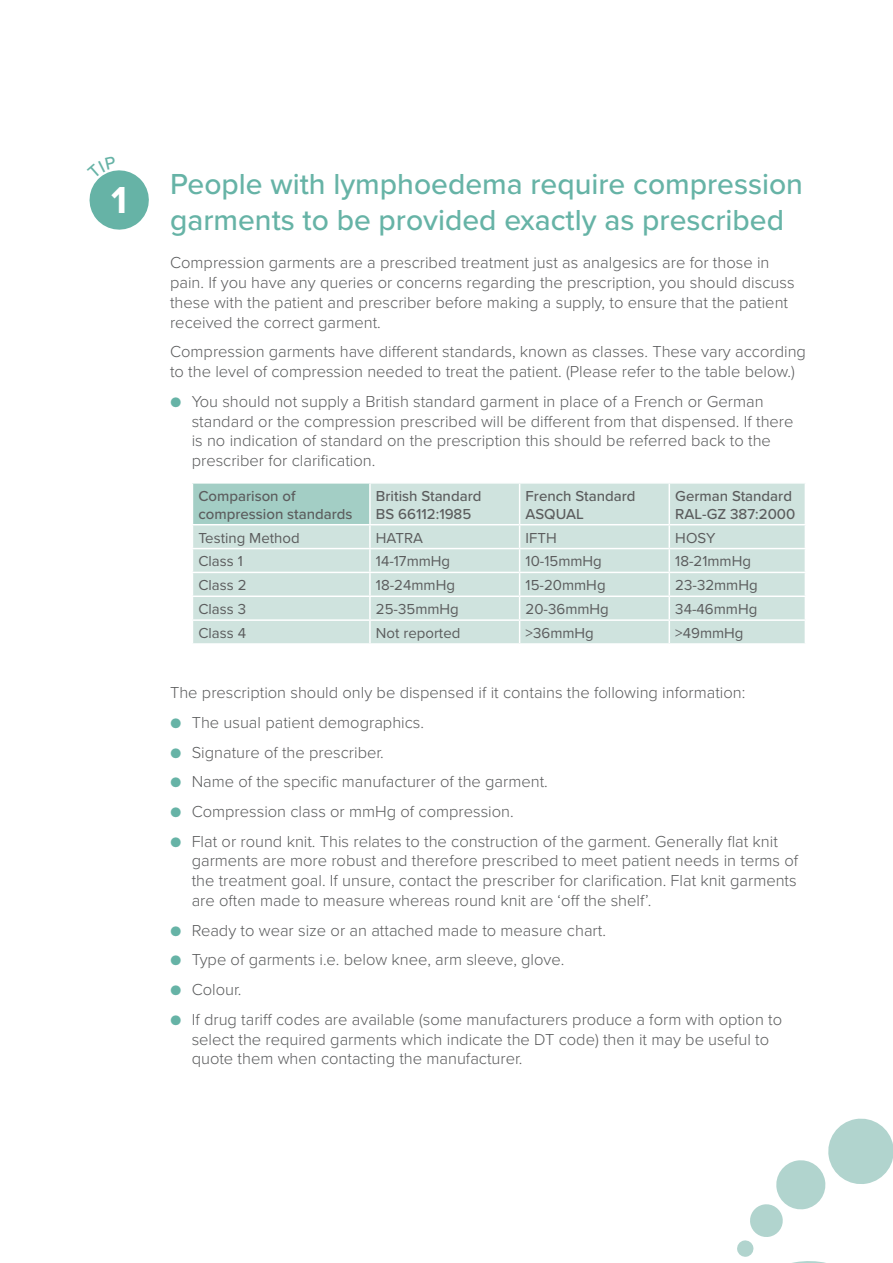
<style>
.page{position:relative;width:893px;height:1263px;background:#fff}
.page>*{position:absolute;margin:0;border:0;box-sizing:border-box;transform-origin:0 0}
.body{font:700 39px "Proxima Nova";color:#fff}
.heading_1{font:500 30px/36px "Proxima Nova";color:#66b3a6}
.body-2{font:300 16.5px/19.8px "Proxima Nova";color:#5b5c5d}
.t1{font:15px "Proxima Nova";color:#5b5c5d}
.t2{font:500 15px/18px "Proxima Nova";color:#5b5c5d}
.s1{color:#66b3a6}
</style>
<div class="page">
<svg style="left:193px;top:484px;width:612px;height:159px;background:#cce1dc"></svg>
<hr style="left:369px;top:484px;width:2px;height:40px;background:#fff">
<hr style="left:519px;top:484px;width:1px;height:40px;background:#fff">
<hr style="left:669px;top:484px;width:1px;height:40px;background:#fff">
<hr style="left:192px;top:524px;width:178px;height:1px;background:#fff">
<hr style="left:370px;top:524px;width:150px;height:1px;background:#fff">
<hr style="left:369px;top:525px;width:2px;height:23px;background:#fff">
<hr style="left:520px;top:524px;width:149px;height:1px;background:#fff">
<hr style="left:669px;top:524px;width:137px;height:1px;background:#fff">
<hr style="left:192px;top:548px;width:178px;height:1px;background:#fff">
<hr style="left:370px;top:548px;width:150px;height:1px;background:#fff">
<hr style="left:369px;top:549px;width:2px;height:23px;background:#fff">
<hr style="left:520px;top:548px;width:149px;height:1px;background:#fff">
<hr style="left:669px;top:548px;width:137px;height:1px;background:#fff">
<hr style="left:192px;top:572px;width:178px;height:1px;background:#fff">
<hr style="left:370px;top:572px;width:150px;height:1px;background:#fff">
<hr style="left:369px;top:573px;width:2px;height:22px;background:#fff">
<hr style="left:520px;top:572px;width:149px;height:1px;background:#fff">
<hr style="left:669px;top:572px;width:137px;height:1px;background:#fff">
<hr style="left:192px;top:595px;width:178px;height:2px;background:#fff">
<hr style="left:370px;top:595px;width:150px;height:2px;background:#fff">
<hr style="left:369px;top:597px;width:2px;height:22px;background:#fff">
<hr style="left:520px;top:595px;width:149px;height:2px;background:#fff">
<hr style="left:669px;top:595px;width:137px;height:2px;background:#fff">
<hr style="left:192px;top:619px;width:178px;height:2px;background:#fff">
<hr style="left:370px;top:619px;width:150px;height:2px;background:#fff">
<hr style="left:369px;top:621px;width:2px;height:22px;background:#fff">
<hr style="left:520px;top:619px;width:149px;height:2px;background:#fff">
<svg style="left:519px;top:525px;width:1px;height:118px"></svg>
<hr style="left:669px;top:619px;width:137px;height:2px;background:#fff">
<svg style="left:669px;top:525px;width:1px;height:118px"></svg>
<svg style="left:737px;top:1118px;width:156px;height:145px"></svg>
<svg style="left:89px;top:170px;width:60px;height:60px"></svg>
<p class="body" style="left:111px;top:177px;width:18px">1</p>
<p class="heading_1" style="left:170px;top:166px;width:634px">People with lymphoedema require compression garments to be provided exactly as prescribed</p>
<p class="body-2" style="left:170px;top:253px;width:626px">Compression garments are a prescribed treatment just as analgesics are for those in pain. If you have any queries or concerns regarding the prescription, you should discuss these with the patient and prescriber before making a supply, to ensure that the patient received the correct garment.</p>
<p class="body-2" style="left:170px;top:342px;width:637px">Compression garments have different standards, known as classes. These vary according to the level of compression needed to treat the patient. (Please refer to the table below.)</p>
<p class="body-2" style="left:192px;top:392px;width:603px;text-indent:-22px"><span class="s1">●</span> You should not supply a British standard garment in place of a French or German standard or the compression prescribed will be different from that dispensed. If there is no indication of standard on the prescription this should be referred back to the prescriber for clarification.</p>
<p class="t2" style="left:198px;top:487px;width:156px">Comparison of compression standards</p>
<p class="t2" style="left:376px;top:487px;width:107px">British Standard<br>BS 66112:1985</p>
<p class="t2" style="left:526px;top:487px;width:111px">French Standard<br>ASQUAL</p>
<p class="t2" style="left:675px;top:487px;width:122px">German Standard<br>RAL-GZ 387:2000</p>
<p class="t1" style="left:198px;top:529px;width:103px">Testing Method</p>
<p class="t1" style="left:376px;top:529px;width:49px">HATRA</p>
<p class="t1" style="left:526px;top:529px;width:33px">IFTH</p>
<p class="t1" style="left:675px;top:529px;width:42px">HOSY</p>
<p class="t1" style="left:198px;top:552px;width:46px">Class 1</p>
<p class="t1" style="left:376px;top:552px;width:76px">14-17mmHg</p>
<p class="t1" style="left:526px;top:552px;width:78px">10-15mmHg</p>
<p class="t1" style="left:675px;top:552px;width:77px">18-21mmHg</p>
<p class="t1" style="left:198px;top:576px;width:50px">Class 2</p>
<p class="t1" style="left:376px;top:576px;width:81px">18-24mmHg</p>
<p class="t1" style="left:526px;top:576px;width:81px">15-20mmHg</p>
<p class="t1" style="left:675px;top:576px;width:84px">23-32mmHg</p>
<p class="t1" style="left:198px;top:600px;width:49px">Class 3</p>
<p class="t1" style="left:376px;top:600px;width:84px">25-35mmHg</p>
<p class="t1" style="left:526px;top:600px;width:85px">20-36mmHg</p>
<p class="t1" style="left:675px;top:600px;width:83px">34-46mmHg</p>
<p class="t1" style="left:198px;top:624px;width:49px">Class 4</p>
<p class="t1" style="left:376px;top:624px;width:86px">Not reported</p>
<p class="t1" style="left:526px;top:624px;width:70px">&gt;36mmHg</p>
<p class="t1" style="left:675px;top:624px;width:70px">&gt;49mmHg</p>
<p class="body-2" style="left:170px;top:683px;width:577px">The prescription should only be dispensed if it contains the following information:</p>
<p class="body-2" style="left:170px;top:713px;width:256px"><span class="s1">●</span> The usual patient demographics.</p>
<p class="body-2" style="left:170px;top:742px;width:215px"><span class="s1">●</span> Signature of the prescriber.</p>
<p class="body-2" style="left:170px;top:772px;width:379px"><span class="s1">●</span> Name of the specific manufacturer of the garment.</p>
<p class="body-2" style="left:170px;top:802px;width:345px"><span class="s1">●</span> Compression class or mmHg of compression.</p>
<p class="body-2" style="left:192px;top:831px;width:608px;text-indent:-22px"><span class="s1">●</span> Flat or round knit. This relates to the construction of the garment. Generally flat knit garments are more robust and therefore prescribed to meet patient needs in terms of the treatment goal. If unsure, contact the prescriber for clarification. Flat knit garments are often made to measure whereas round knit are ‘off the shelf’.</p>
<p class="body-2" style="left:170px;top:921px;width:437px"><span class="s1">●</span> Ready to wear size or an attached made to measure chart.</p>
<p class="body-2" style="left:170px;top:950px;width:396px"><span class="s1">●</span> Type of garments i.e. below knee, arm sleeve, glove.</p>
<p class="body-2" style="left:170px;top:980px;width:73px"><span class="s1">●</span> Colour.</p>
<p class="body-2" style="left:192px;top:1010px;width:592px;text-indent:-22px"><span class="s1">●</span> If drug tariff codes are available (some manufacturers produce a form with option to select the required garments which indicate the DT code) then it may be useful to quote them when contacting the manufacturer.</p>
</div>
